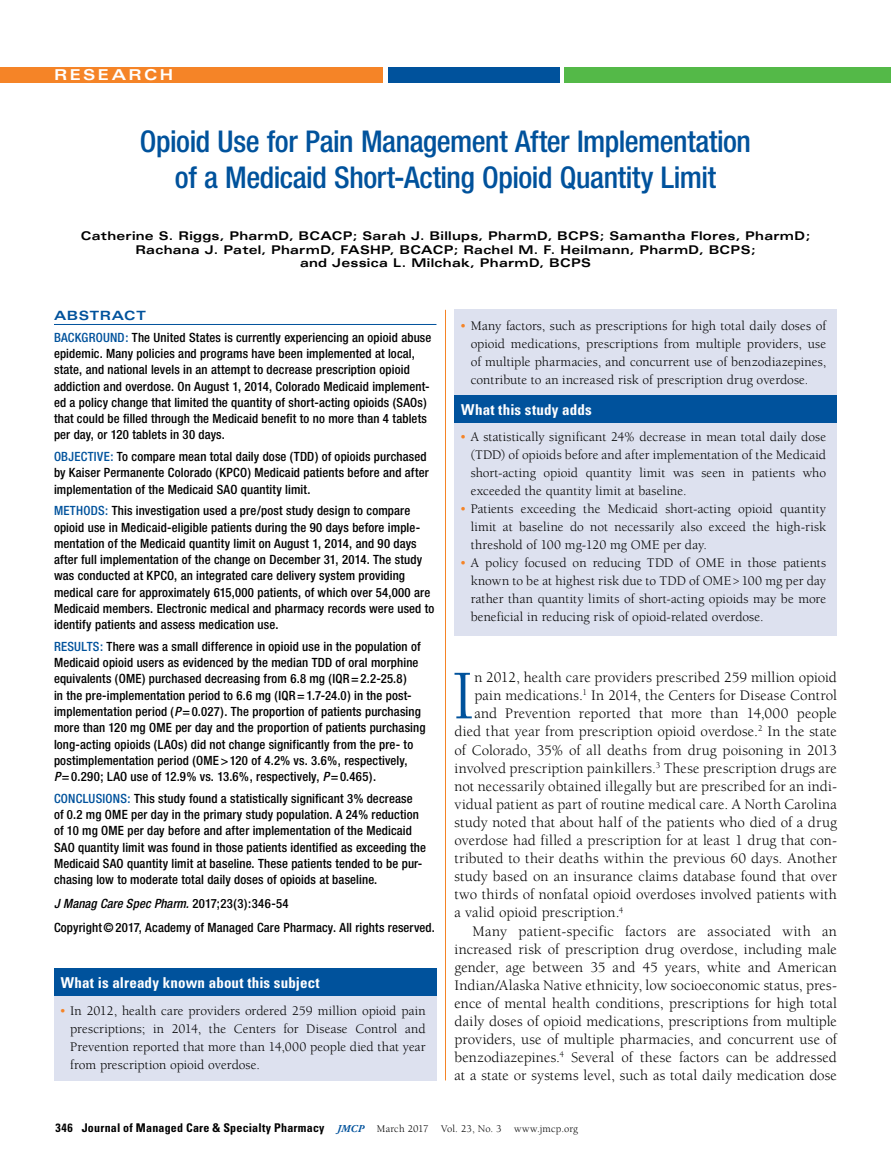
<style>
.page{position:relative;width:891px;height:1175px;background:#fff}
.page>*{position:absolute;margin:0;border:0;box-sizing:border-box;transform-origin:0 0}
.t1{font:71.7px "Berkeley Pro";color:#00529c}
.t2{font:500 condensed 30px/36px "Helvetica Neue";letter-spacing:-.015em;color:#00529c;text-align:center}
.t3{font:15px "Berkeley Pro";letter-spacing:.005em;color:#000}
.t4{font:700 condensed 15px "Univers";letter-spacing:.01em;color:#fff}
.t5{font:15px "Berkeley Pro";letter-spacing:.025em;color:#000}
.t6{font:700 expanded 15px "Univers";letter-spacing:.16em;color:#fff}
.t7{font:13.5px/18px "Berkeley Pro";letter-spacing:.005em;color:#000;text-align:justify}
.t8{font:500 condensed 12.75px/16.2px "Helvetica Neue";letter-spacing:.01em;color:#000}
.t9{font:700 expanded 12.75px "Univers";letter-spacing:.045em;color:#00529c}
.t10{font:700 expanded 12px/13.5px "Univers";letter-spacing:.02em;color:#000;text-align:center}
.t11{font:700 condensed 12px "Univers";letter-spacing:.015em;color:#000}
.s1{color:#00529c}
.s2{font-style:italic}
.s3{color:#f58427}
.s4{font-family:"Adobe Garamond Pro";font-style:italic;font-stretch:normal;font-size:10.5px;color:#00529c}
.s5{font-family:"Berkeley Pro";font-weight:400;font-stretch:normal;font-size:10.5px}
</style>
<div class="page">
<hr style="left:54px;top:324px;width:382px;height:1px;background:#00529c">
<hr style="left:445px;top:310px;width:1px;height:770px;background:#f58427">
<div style="left:0;top:67px;width:383px;height:15px;background:#f58427"></div>
<div style="left:388px;top:67px;width:172px;height:15px;background:#00529c"></div>
<div style="left:565px;top:67px;width:326px;height:16px;background:#54b948"></div>
<div style="left:54px;top:986px;width:382px;height:94px;background:#dde1ef"></div>
<div style="left:54px;top:968px;width:382px;height:27px;background:#00529c"></div>
<div style="left:455px;top:310px;width:382px;height:205px;background:#dde1ef"></div>
<div style="left:455px;top:405px;width:382px;height:231px;background:#dde1ef"></div>
<div style="left:455px;top:395px;width:382px;height:27px;background:#00529c"></div>
<p class="t6" style="left:54px;top:66px;width:121px">RESEARCH</p>
<h2 class="t2" style="left:140px;top:123px;width:613px">Opioid Use for Pain Management After Implementation of a Medicaid Short-Acting Opioid Quantity Limit</h2>
<p class="t10" style="left:81px;top:229px;width:731px">Catherine S. Riggs, PharmD, BCACP; Sarah J. Billups, PharmD, BCPS; Samantha Flores, PharmD;<br>Rachana J. Patel, PharmD, FASHP, BCACP; Rachel M. F. Heilmann, PharmD, BCPS;<br>and Jessica L. Milchak, PharmD, BCPS</p>
<p class="t9" style="left:54px;top:308px;width:93px">ABSTRACT</p>
<p class="t8" style="left:54px;top:329px;width:379px"><span class="s1">BACKGROUND:</span> The United States is currently experiencing an opioid abuse epidemic. Many policies and programs have been implemented at local, state, and national levels in an attempt to decrease prescription opioid addiction and overdose. On August 1, 2014, Colorado Medicaid implement&shy;ed a policy change that limited the quantity of short-acting opioids (SAOs) that could be filled through the Medicaid benefit to no more than 4 tablets per day, or 120 tablets in 30 days.</p>
<p class="t8" style="left:54px;top:448px;width:376px"><span class="s1">OBJECTIVE:</span> To compare mean total daily dose (TDD) of opioids purchased by Kaiser Permanente Colorado (KPCO) Medicaid patients before and after implementation of the Medicaid SAO quantity limit.</p>
<p class="t8" style="left:54px;top:502px;width:382px"><span class="s1">METHODS:</span> This investigation used a pre/post study design to compare opioid use in Medicaid-eligible patients during the 90 days before imple&shy;mentation of the Medicaid quantity limit on August 1, 2014, and 90 days after full implementation of the change on December 31, 2014. The study was conducted at KPCO, an integrated care delivery system providing medical care for approximately 615,000 patients, of which over 54,000 are Medicaid members. Electronic medical and pharmacy records were used to identify patients and assess medication use.</p>
<p class="t8" style="left:54px;top:638px;width:373px"><span class="s1">RESULTS:</span> There was a small difference in opioid use in the population of Medicaid opioid users as evidenced by the median TDD of oral morphine equivalents (OME) purchased decreasing from 6.8 mg (IQR=2.2-25.8)<br>in the pre-implementation period to 6.6 mg (IQR=1.7-24.0) in the post&shy;implementation period (<span class="s2">P</span>=0.027). The proportion of patients purchasing more than 120 mg OME per day and the proportion of patients purchasing long-acting opioids (LAOs) did not change significantly from the pre- to postimplementation period (OME&gt;120 of 4.2% vs. 3.6%, respectively, <span class="s2">P</span>=0.290; LAO use of 12.9% vs. 13.6%, respectively, <span class="s2">P</span>=0.465).</p>
<p class="t8" style="left:54px;top:790px;width:373px"><span class="s1">CONCLUSIONS:</span> This study found a statistically significant 3% decrease<br>of 0.2 mg OME per day in the primary study population. A 24% reduction of 10 mg OME per day before and after implementation of the Medicaid SAO quantity limit was found in those patients identified as exceeding the Medicaid SAO quantity limit at baseline. These patients tended to be pur&shy;chasing low to moderate total daily doses of opioids at baseline.</p>
<p class="t8" style="left:54px;top:891px;width:382px;line-height:23.9px"><span class="s2">J Manag Care Spec Pharm.</span> 2017;23(3):346-54<br>Copyright©2017, Academy of Managed Care Pharmacy. All rights reserved.</p>
<p class="t4" style="left:61px;top:973px;width:261px">What is already known about this subject</p>
<p class="t7" style="left:70px;top:1001px;width:357px;text-indent:-11px"><span class="s3">•</span> In 2012, health care providers ordered 259 million opioid pain prescriptions; in 2014, the Centers for Disease Control and Prevention reported that more than 14,000 people died that year from prescription opioid overdose.</p>
<p class="t7" style="left:471px;top:317px;width:357px;text-indent:-11px"><span class="s3">•</span> Many factors, such as prescriptions for high total daily doses of opioid medications, prescriptions from multiple providers, use of multiple pharmacies, and concurrent use of benzodiazepines, contribute to an increased risk of prescription drug overdose.</p>
<p class="t4" style="left:461px;top:400px;width:132px">What this study adds</p>
<p class="t7" style="left:471px;top:427px;width:357px;text-indent:-11px"><span class="s3">•</span> A statistically significant 24% decrease in mean total daily dose (TDD) of opioids before and after implementation of the Medicaid short-acting opioid quantity limit was seen in patients who exceeded the quantity limit at baseline.</p>
<p class="t7" style="left:471px;top:499px;width:357px;text-indent:-11px"><span class="s3">•</span> Patients exceeding the Medicaid short-acting opioid quantity limit at baseline do not necessarily also exceed the high-risk threshold of 100 mg-120 mg OME per day.</p>
<p class="t7" style="left:471px;top:553px;width:357px;text-indent:-11px"><span class="s3">•</span> A policy focused on reducing TDD of OME in those patients known to be at highest risk due to TDD of OME&gt;100 mg per day rather than quantity limits of short-acting opioids may be more beneficial in reducing risk of opioid-related overdose.</p>
<h1 class="t1" style="left:452px;top:656px;width:24px">I</h1>
<p class="t3" style="left:474px;top:669px;width:364px">n 2012, health care providers prescribed 259 million opioid</p>
<p class="t3" style="left:474px;top:687px;width:364px">pain medications.<sup>1</sup> In 2014, the Centers for Disease Control</p>
<p class="t3" style="left:474px;top:705px;width:364px">and Prevention reported that more than 14,000 people</p>
<p class="t3" style="left:455px;top:723px;width:384px">died that year from prescription opioid overdose.<sup>2</sup> In the state</p>
<p class="t3" style="left:455px;top:741px;width:384px">of Colorado, 35% of all deaths from drug poisoning in 2013</p>
<p class="t3" style="left:455px;top:759px;width:384px">involved prescription painkillers.<sup>3</sup> These prescription drugs are</p>
<p class="t3" style="left:455px;top:777px;width:384px">not necessarily obtained illegally but are prescribed for an indi-</p>
<p class="t3" style="left:455px;top:796px;width:384px">vidual patient as part of routine medical care. A North Carolina</p>
<p class="t3" style="left:455px;top:814px;width:384px">study noted that about half of the patients who died of a drug</p>
<p class="t3" style="left:455px;top:832px;width:384px">overdose had filled a prescription for at least 1 drug that con-</p>
<p class="t3" style="left:455px;top:850px;width:384px">tributed to their deaths within the previous 60 days. Another</p>
<p class="t3" style="left:455px;top:868px;width:384px">study based on an insurance claims database found that over</p>
<p class="t3" style="left:455px;top:886px;width:384px">two thirds of nonfatal opioid overdoses involved patients with</p>
<p class="t3" style="left:455px;top:904px;width:170px">a valid opioid prescription.<sup>4</sup></p>
<p class="t5" style="left:473px;top:922px;width:366px">Many patient-specific factors are associated with an</p>
<p class="t3" style="left:455px;top:940px;width:384px">increased risk of prescription drug overdose, including male</p>
<p class="t3" style="left:455px;top:958px;width:384px">gender, age between 35 and 45 years, white and American</p>
<p class="t3" style="left:455px;top:976px;width:384px">Indian/Alaska Native ethnicity, low socioeconomic status, pres-</p>
<p class="t3" style="left:455px;top:995px;width:384px">ence of mental health conditions, prescriptions for high total</p>
<p class="t3" style="left:455px;top:1013px;width:384px">daily doses of opioid medications, prescriptions from multiple</p>
<p class="t3" style="left:455px;top:1031px;width:384px">providers, use of multiple pharmacies, and concurrent use of</p>
<p class="t3" style="left:455px;top:1049px;width:384px">benzodiazepines.<sup>4</sup> Several of these factors can be addressed</p>
<p class="t3" style="left:455px;top:1067px;width:384px">at a state or systems level, such as total daily medication dose</p>
<p class="t11" style="left:56px;top:1120px;width:524px">346 Journal of Managed Care &amp; Specialty Pharmacy <span class="s4">JMCP</span> <span class="s5">March 2017 Vol. 23, No. 3 www.jmcp.org</span></p>
</div>
